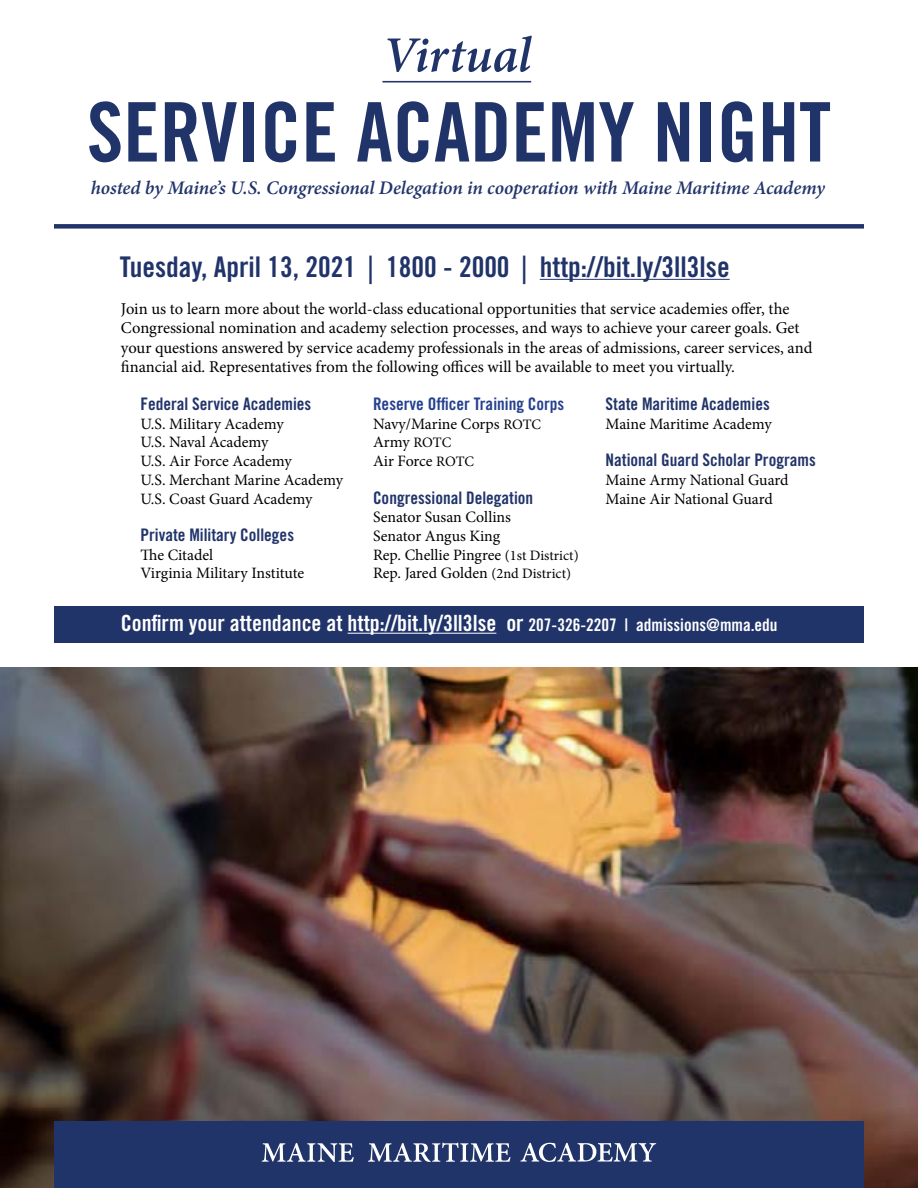
<style>
.page{position:relative;width:918px;height:1188px;background:#fff}
.page>*{position:absolute;margin:0;border:0;box-sizing:border-box;transform-origin:0 0}
.t1{font:82.2px "Trade Gothic LT Std Bd Cn 20";color:#21346a}
.t2{font:italic 600 50.7px "Minion Pro";letter-spacing:-.005em;color:#21346a}
.t3{font:28.5px "Trade Gothic LT Std Bd Cn 20";color:#21346a}
.t4{font:22.35px "Trade Gothic LT Std Bd Cn 20";color:#fff}
.t5{font:italic 600 19.2px "Minion Pro";letter-spacing:-.005em;color:#21346a}
.t6{font:17.25px "Trade Gothic LT Std Bd Cn 20";color:#21346a}
.t7{font:17.25px "Trade Gothic LT Std Bd Cn 20";color:#25408f}
.t8{font:16.5px/19.5px "Minion Pro";color:#000}
.t9{font:15.9px/18.8px "Minion Pro";letter-spacing:-.005em;color:#000}
.s1{font-family:"Minion Pro";font-weight:700;font-stretch:condensed}
.s2{font-size:14.4px}
.s3{font-size:17.25px}
</style>
<div class="page">
<img style="left:0;top:668px;width:918px;height:520px">
<div style="left:54px;top:606px;width:810px;height:36px;background:#21346a"></div>
<hr style="left:348px;top:633px;width:148px;height:1px;background:#fff">
<hr style="left:540px;top:279px;width:190px;height:1px;background:#21346a">
<hr style="left:382px;top:81px;width:149px;height:2px;background:#21346a">
<div style="left:54px;top:224px;width:810px;height:5px;background:#21346a"></div>
<div style="left:54px;top:1121px;width:810px;height:67px;background:#21346a"></div>
<svg style="left:262px;top:1143px;width:92px;height:19px"></svg>
<svg style="left:368px;top:1143px;width:142px;height:19px"></svg>
<svg style="left:521px;top:1143px;width:135px;height:19px"></svg>
<h2 class="t2" style="left:382px;top:20px;width:150px">Virtual</h2>
<h1 class="t1" style="left:87px;top:82px;width:746px">SERVICE ACADEMY NIGHT</h1>
<p class="t5" style="left:91px;top:174px;width:736px">hosted by Maine’s U.S. Congressional Delegation in cooperation with Maine Maritime Academy</p>
<h3 class="t3" style="left:120px;top:249px;width:611px">Tuesday, April 13, 2021 <span class="s1">|</span> 1800 - 2000 <span class="s1">|</span> http://bit.ly/3ll3lse</h3>
<p class="t8" style="left:121px;top:299px;width:693px">Join us to learn more about the world-class educational opportunities that service academies offer, the Congressional nomination and academy selection processes, and ways to achieve your career goals. Get your questions answered by service academy professionals in the areas of admissions, career services, and financial aid. Representatives from the following offices will be available to meet you virtually.</p>
<p class="t6" style="left:140px;top:393px;width:172px">Federal Service Academies</p>
<p class="t9" style="left:140px;top:414px;width:204px">U.S. Military Academy<br>U.S. Naval Academy<br>U.S. Air Force Academy<br>U.S. Merchant Marine Academy<br>U.S. Coast Guard Academy</p>
<p class="t6" style="left:140px;top:524px;width:155px">Private Military Colleges</p>
<p class="t9" style="left:140px;top:545px;width:165px">The Citadel<br>Virginia Military Institute</p>
<p class="t7" style="left:373px;top:393px;width:193px">Reserve Officer Training Corps</p>
<p class="t9" style="left:373px;top:414px;width:170px">Navy/Marine Corps <span class="s2">ROTC<br></span>Army <span class="s2">ROTC<br></span>Air Force <span class="s2">ROTC</span></p>
<p class="t6" style="left:373px;top:487px;width:162px">Congressional Delegation</p>
<p class="t9" style="left:373px;top:508px;width:207px">Senator Susan Collins<br>Senator Angus King<br>Rep. Chellie Pingree <span class="s2">(1st District)<br></span>Rep. Jared Golden <span class="s2">(2nd District)</span></p>
<p class="t6" style="left:606px;top:393px;width:166px">State Maritime Academies</p>
<p class="t9" style="left:606px;top:414px;width:168px">Maine Maritime Academy</p>
<p class="t6" style="left:606px;top:449px;width:212px">National Guard Scholar Programs</p>
<p class="t9" style="left:606px;top:470px;width:184px">Maine Army National Guard<br>Maine Air National Guard</p>
<h3 class="t4" style="left:121px;top:609px;width:658px">Confirm your attendance at http://bit.ly/3ll3lse or <span class="s3">207-326-2207 | admissions@mma.edu</span></h3>
</div>
